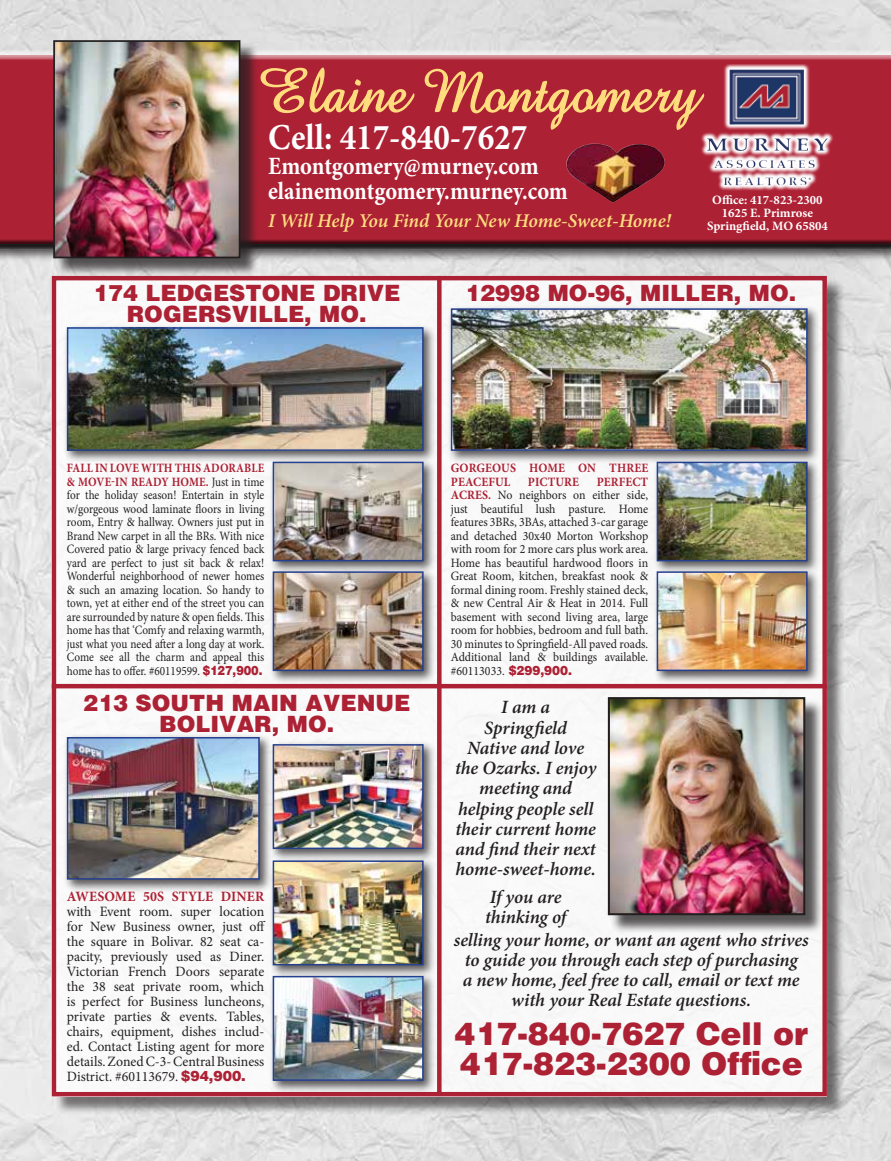
<style>
.page{position:relative;width:891px;height:1161px;background:#fff}
.page>*{position:absolute;margin:0;border:0;box-sizing:border-box;transform-origin:0 0}
.t1{font:61.8px "Amazone BT";color:#ffdd7e;scale:.93 1}
.t2{font:700 36.6px "Minion Pro";color:#fff;scale:.9 1}
.t3{font:900 31.5px/30px "Helvetica";color:#ad2134}
.t4{font:700 24.9px/24.9px "Minion Pro";letter-spacing:-.005em;color:#fff;scale:.9 1}
.t5{font:900 22.5px/21px "Helvetica";color:#ad2134;text-align:center}
.t6{font:italic 600 19.5px "Minion Pro";letter-spacing:-.005em;color:#ffdd7e}
.t7{font:italic 600 18.75px/20.2px "Minion Pro";letter-spacing:-.005em;color:#231f20;text-align:center}
.t8{font:14.25px/15px "Minion Pro";color:#231f20;text-align:justify}
.t9{font:700 14.25px "Minion Pro";letter-spacing:.01em;color:#ad2134}
.t10{font:12.75px/13.5px "Minion Pro";color:#231f20;text-align:justify;scale:.88 1}
.t11{font:12.75px/13.5px "Minion Pro";color:#231f20;text-align:justify;scale:.93 1}
.t12{font:700 12.75px/12.8px "Minion Pro";color:#fff;text-align:center}
.t13{font:700 12.75px/13.5px "Minion Pro";letter-spacing:.01em;color:#ad2134;scale:.88 1}
.t14{font:700 12.75px "Minion Pro";letter-spacing:.01em;color:#ad2134;scale:.93 1}
.s1{font-weight:700;color:#ad2134}
.s2{font-family:"Helvetica";font-weight:900;color:#ad2134}
</style>
<div class="page">
<img style="left:0;top:0;width:891px;height:1161px">
<div style="left:0;top:57px;width:891px;height:206px;background:#231f20;opacity:.75"></div>
<div style="left:0;top:52px;width:891px;height:197px;background:#231f20;opacity:.75"></div>
<svg style="left:701px;top:64px;width:133px;height:127px"></svg>
<img style="left:707px;top:70px;width:121px;height:81px">
<svg style="left:260px;top:67px;width:155px;height:53px;background:#bb4241"></svg>
<svg style="left:424px;top:68px;width:281px;height:63px;background:#b93c3e"></svg>
<img style="left:565px;top:143px;width:101px;height:60px">
<div style="left:54px;top:278px;width:792px;height:837px;background:#231f20;opacity:.75"></div>
<div style="left:52px;top:276px;width:775px;height:820px;background:#fff"></div>
<div style="left:52px;top:276px;width:775px;height:820px;border:4px solid #ad2134"></div>
<div style="left:56px;top:42px;width:203px;height:235px;background:#231f20;opacity:.75"></div>
<img style="left:56px;top:43px;width:181px;height:212px">
<div style="left:53px;top:40px;width:187px;height:218px;border:2px solid #231f20"></div>
<hr style="left:52px;top:684px;width:775px;height:4px;background:#ad2134">
<div style="left:437px;top:276px;width:5px;height:818px;background:#ad2134"></div>
<div style="left:610px;top:699px;width:214px;height:235px;background:#231f20;opacity:.75"></div>
<img style="left:611px;top:700px;width:191px;height:212px">
<div style="left:608px;top:697px;width:197px;height:218px;border:2px solid #231f20"></div>
<div style="left:63px;top:324px;width:374px;height:140px;background:#231f20;opacity:.75"></div>
<img style="left:70px;top:330px;width:351px;height:118px">
<div style="left:67px;top:327px;width:357px;height:124px;border:2px solid #25408f"></div>
<div style="left:269px;top:458px;width:168px;height:116px;background:#231f20;opacity:.75"></div>
<img style="left:276px;top:465px;width:145px;height:93px">
<div style="left:273px;top:462px;width:151px;height:99px;border:2px solid #25408f"></div>
<div style="left:269px;top:568px;width:168px;height:116px;background:#231f20;opacity:.75"></div>
<img style="left:276px;top:574px;width:145px;height:94px">
<div style="left:273px;top:571px;width:151px;height:100px;border:2px solid #25408f"></div>
<div style="left:447px;top:305px;width:374px;height:159px;background:#231f20;opacity:.75"></div>
<img style="left:454px;top:311px;width:351px;height:137px">
<div style="left:451px;top:308px;width:357px;height:143px;border:2px solid #25408f"></div>
<div style="left:653px;top:458px;width:168px;height:116px;background:#231f20;opacity:.75"></div>
<img style="left:660px;top:465px;width:145px;height:93px">
<div style="left:657px;top:462px;width:151px;height:99px;border:2px solid #25408f"></div>
<div style="left:653px;top:568px;width:168px;height:116px;background:#231f20;opacity:.75"></div>
<img style="left:660px;top:574px;width:145px;height:94px">
<div style="left:657px;top:571px;width:151px;height:100px;border:2px solid #25408f"></div>
<div style="left:63px;top:734px;width:210px;height:159px;background:#231f20;opacity:.75"></div>
<img style="left:70px;top:740px;width:187px;height:137px">
<div style="left:67px;top:737px;width:193px;height:143px;border:2px solid #25408f"></div>
<div style="left:269px;top:857px;width:168px;height:121px;background:#231f20;opacity:.75"></div>
<img style="left:276px;top:863px;width:145px;height:99px">
<div style="left:273px;top:860px;width:151px;height:105px;border:2px solid #25408f"></div>
<div style="left:269px;top:972px;width:168px;height:122px;background:#231f20;opacity:.75"></div>
<img style="left:276px;top:979px;width:145px;height:99px">
<div style="left:273px;top:976px;width:151px;height:105px;border:2px solid #25408f"></div>
<div style="left:269px;top:741px;width:168px;height:121px;background:#231f20;opacity:.75"></div>
<img style="left:276px;top:747px;width:145px;height:99px">
<div style="left:273px;top:744px;width:151px;height:105px;border:2px solid #25408f"></div>
<h1 class="t1" style="left:259px;top:56px;width:475px">Elaine Montgomery</h1>
<h2 class="t2" style="left:268px;top:112px;width:289px">CELL: 417-840-7627</h2>
<h3 class="t4" style="left:268px;top:153px;width:334px">EMONTGOMERY@MURNEY.COM<br>ELAINEMONTGOMERY.MURNEY.COM</h3>
<p class="t12" style="left:712px;top:194px;width:112px">OFFICE: 417-823-2300<br>1625 E. PRIMROSE</p>
<h3 class="t6" style="left:268px;top:207px;width:404px">I Will Help You Find Your New Home-Sweet-Home!</h3>
<p class="t12" style="left:707px;top:219px;width:122px">SPRINGFIELD, MO 65804</p>
<h3 class="t5" style="left:93px;top:282px;width:309px">174 LEDGESTONE DRIVE<br>ROGERSVILLE, MO.</h3>
<h3 class="t5" style="left:465px;top:282px;width:333px">12998 MO-96, MILLER, MO.</h3>
<p class="t13" style="left:67px;top:461px;width:224px">FALL IN LOVE WITH THIS ADORABLE &amp; MOVE-IN READY HOME</p>
<p class="t10" style="left:67px;top:475px;width:226px;text-indent:139px"><span class="s1">.</span> Just in time for the holiday season! Entertain in style w/gorgeous wood laminate floors in living room, Entry &amp; hallway. Owners just put in Brand New carpet in all the BRs. With nice Covered patio &amp; large privacy fenced back yard are perfect to just sit back &amp; relax!<br>Wonderful neighborhood of newer homes &amp; such an amazing location. So handy to town, yet at either end of the street you can are surrounded by nature &amp; open fields. This home has that ‘Comfy and relaxing warmth, just what you need after a long day at work.<br>Come see all the charm and appeal this home has to offer. #60119599. <span class="s2">$127,900.</span></p>
<h3 class="t5" style="left:83px;top:692px;width:329px">213 SOUTH MAIN AVENUE<br>BOLIVAR, MO.</h3>
<p class="t9" style="left:67px;top:886px;width:33px">AWESOME</p>
<p class="t9" style="left:143px;top:886px;width:123px">50S STYLE DINER</p>
<p class="t8" style="left:67px;top:904px;width:200px">with Event room. super location for New Business owner, just off the square in Bolivar. 82 seat ca&shy;pacity, previously used as Diner.<br>Victorian French Doors separate the 38 seat private room, which is perfect for Business luncheons, private parties &amp; events. Tables, chairs, equipment, dishes includ&shy;ed. Contact Listing agent for more details. Zoned C-3- Central Business District. #60113679. <span class="s2">$94,900.</span></p>
<p class="t14" style="left:451px;top:459px;width:37px">GORGEO</p>
<p class="t14" style="left:501px;top:459px;width:41px">US HOME</p>
<p class="t14" style="left:578px;top:459px;width:69px">ON THREE</p>
<p class="t14" style="left:451px;top:473px;width:65px">PEACEFUL</p>
<p class="t14" style="left:528px;top:473px;width:55px">PICTURE</p>
<p class="t11" style="left:451px;top:475px;width:214px;text-indent:146px"><span class="s1">PERFECT ACRES .</span> No neighbors on either side, just beautiful lush pasture. Home features 3BRs, 3BAs, attached 3-car garage and detached 30x40 Morton Workshop with room for 2 more cars plus work area.<br>Home has beautiful hardwood floors in Great Room, kitchen, breakfast nook &amp; formal dining room. Freshly stained deck, &amp; new Central Air &amp; Heat in 2014. Full basement with second living area, large room for hobbies, bedroom and full bath.<br>30 minutes to Springfield-All paved roads.<br>Additional land &amp; buildings available. #60113033. <span class="s2">$299,900.</span></p>
<h3 class="t7" style="left:455px;top:697px;width:143px">I am a<br>Springfield<br>Native and love the Ozarks. I enjoy meeting and helping people sell their current home and find their next home-sweet-home.</h3>
<h3 class="t7" style="left:485px;top:887px;width:83px;text-align:left">If you are thinking of</h3>
<h3 class="t7" style="left:454px;top:929px;width:357px">selling your home, or want an agent who strives to guide you through each step of purchasing<br>a new home, feel free to call, email or text me with your Real Estate questions.</h3>
<h3 class="t3" style="left:454px;top:1019px;width:355px">417-840-7627 CELL OR<br>417-823-2300 OFFICE</h3>
</div>
